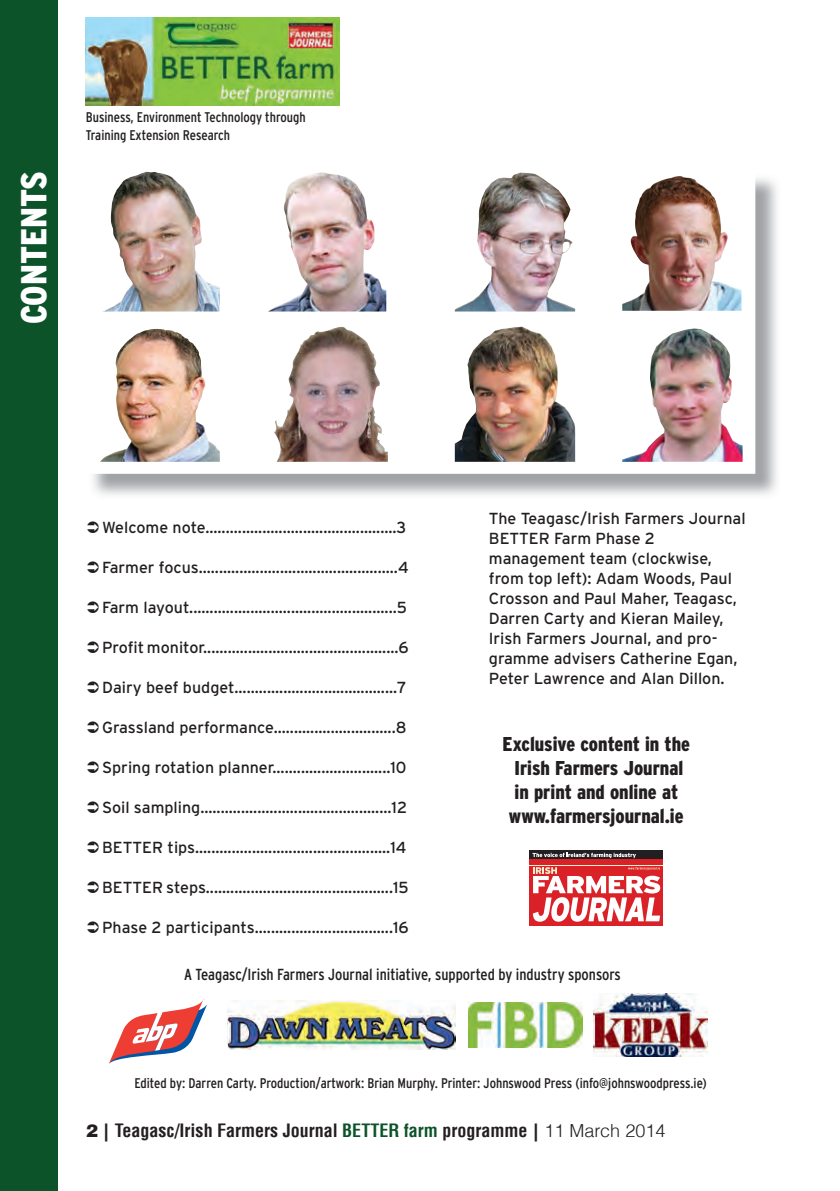
<style>
.page{position:relative;width:840px;height:1191px;background:#fff}
.page>*{position:absolute;margin:0;border:0;box-sizing:border-box;transform-origin:0 0}
.t1{font:900 condensed 36px "Interstate";color:#fff}
.t2{font:900 condensed 20px/24px "Interstate";color:#231f20;text-align:center}
.t3{font:700 condensed 18px "Helvetica LT";color:#231f20}
.t4{font:16px/20px "Interstate";color:#231f20}
.t5{font:condensed 16px "Interstate";color:#231f20}
.t6{font:condensed 14px/18px "Interstate";color:#231f20}
.s1{font-weight:900;font-stretch:normal}
.s2{color:#0d532a}
.s3{font-weight:300;font-stretch:normal}
</style>
<div class="page">
<img style="left:86px;top:18px;width:253px;height:88px">
<div style="left:0;top:0;width:57px;height:1191px;background:#0d532a"></div>
<img style="left:227px;top:1000px;width:228px;height:49px">
<svg style="left:109px;top:999px;width:98px;height:65px"></svg>
<img style="left:593px;top:993px;width:114px;height:63px">
<img style="left:468px;top:1002px;width:114px;height:45px">
<div style="left:529px;top:850px;width:133px;height:75px;background:#da2128"></div>
<svg style="left:532px;top:867px;width:127px;height:54px"></svg>
<div style="left:529px;top:850px;width:133px;height:9px;background:#231f20"></div>
<svg style="left:532px;top:852px;width:103px;height:6px"></svg>
<img style="left:93px;top:178px;width:684px;height:317px">
<div style="left:92px;top:177px;width:656px;height:291px;background:#fff"></div>
<img style="left:454px;top:326px;width:120px;height:136px">
<img style="left:622px;top:328px;width:120px;height:134px">
<img style="left:104px;top:172px;width:116px;height:139px">
<img style="left:269px;top:172px;width:117px;height:139px">
<img style="left:454px;top:172px;width:120px;height:139px">
<img style="left:622px;top:176px;width:119px;height:135px">
<img style="left:100px;top:329px;width:120px;height:133px">
<img style="left:274px;top:327px;width:113px;height:135px">
<p class="t1" style="left:14px;top:324px;width:155px;rotate:-90deg">CONTENTS</p>
<p class="t6" style="left:86px;top:108px;width:221px">Business, Environment Technology through<br>Training Extension Research</p>
<p class="t4" style="left:102px;top:517px;width:305px">Welcome note...............................................3</p>
<p class="t4" style="left:102px;top:557px;width:308px">Farmer focus.................................................4</p>
<p class="t4" style="left:102px;top:597px;width:306px">Farm layout...................................................5</p>
<p class="t4" style="left:102px;top:637px;width:308px">Profit monitor................................................6</p>
<p class="t4" style="left:102px;top:677px;width:306px">Dairy beef budget........................................7</p>
<p class="t4" style="left:102px;top:717px;width:305px">Grassland performance..............................8</p>
<p class="t4" style="left:102px;top:757px;width:306px">Spring rotation planner.............................10</p>
<p class="t4" style="left:102px;top:797px;width:306px">Soil sampling...............................................12</p>
<p class="t4" style="left:102px;top:837px;width:306px">BETTER tips................................................14</p>
<p class="t4" style="left:102px;top:877px;width:308px">BETTER steps..............................................15</p>
<p class="t4" style="left:102px;top:917px;width:308px">Phase 2 participants..................................16</p>
<p class="t4" style="left:488px;top:508px;width:258px">The Teagasc/Irish Farmers Journal<br>BETTER Farm Phase 2 management team (clockwise, from top left): Adam Woods, Paul<br>Crosson and Paul Maher, Teagasc,<br>Darren Carty and Kieran Mailey,<br>Irish Farmers Journal, and pro&shy;gramme advisers Catherine Egan,<br>Peter Lawrence and Alan Dillon.</p>
<p class="t2" style="left:502px;top:732px;width:189px">Exclusive content in the<br>Irish Farmers Journal in print and online at www.farmersjournal.ie</p>
<p class="t5" style="left:184px;top:965px;width:438px">A Teagasc/Irish Farmers Journal initiative, supported by industry sponsors</p>
<p class="t6" style="left:134px;top:1074px;width:573px">Edited by: Darren Carty. Production/artwork: Brian Murphy. Printer: Johnswood Press (info@johnswoodpress.ie)</p>
<p class="t3" style="left:86px;top:1119px;width:580px"><span class="s1">2 |</span> Teagasc/Irish Farmers Journal <span class="s2">BETTER farm</span> programme <span class="s1">|</span> <span class="s3">11 March 2014</span></p>
</div>
